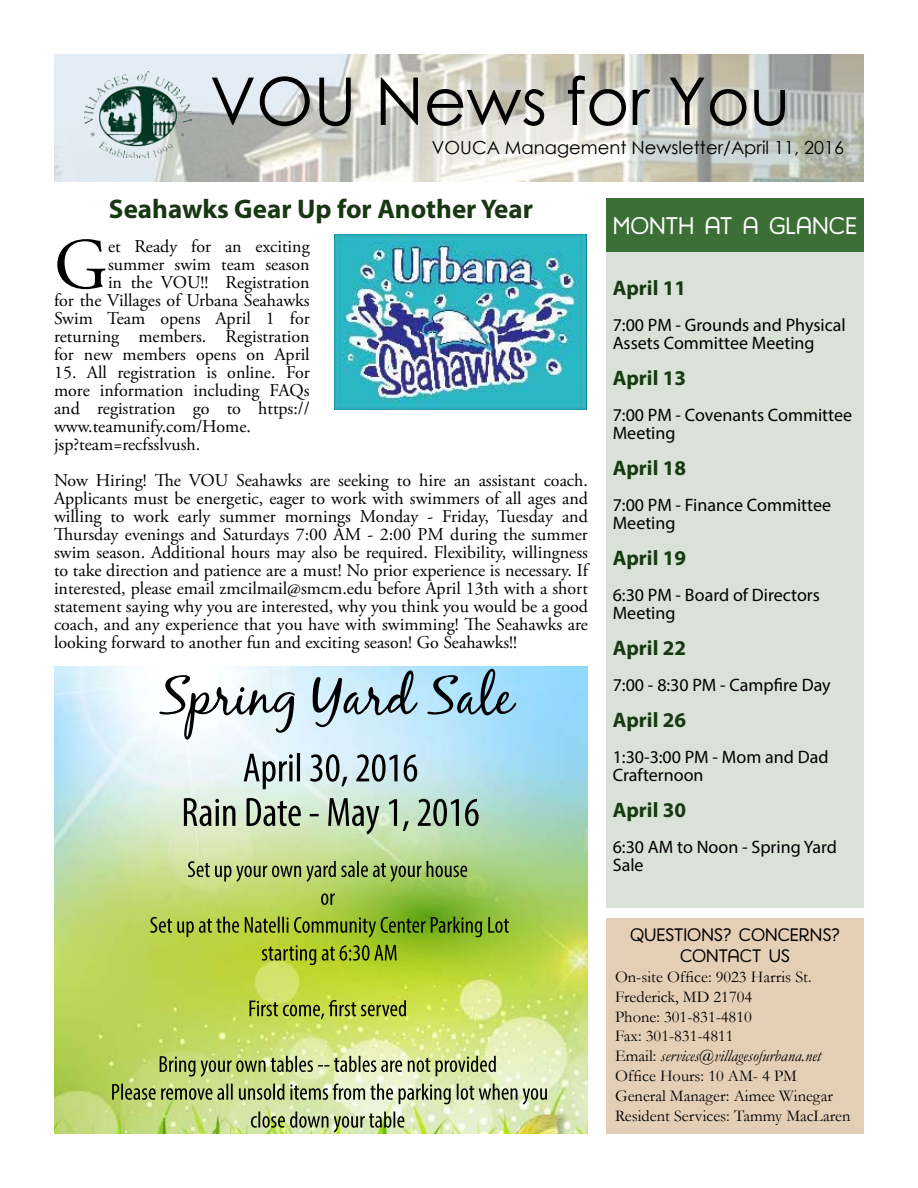
<style>
.page{position:relative;width:918px;height:1188px;background:#fff}
.page>*{position:absolute;margin:0;border:0;box-sizing:border-box;transform-origin:0 0}
.t1{font:72.3px "Adobe Garamond Pro";color:#000}
.t2{font:66px "Century Gothic";color:#000}
.t3{font:700 27px "Myriad Pro";color:#183813}
.t4{font:25.5px "Harman Retro";color:#fff}
.t5{font:24px "Harman Retro";color:#fff}
.t6{font:700 21px "Myriad Pro";color:#183813}
.t7{font:18px/18px "Adobe Garamond Pro";color:#000;text-align:right}
.t8{font:18px/18px "Myriad Pro";color:#000}
.t9{font:18px "Century Gothic";color:#000}
.t10{font:18px/21.6px "Harman Retro";color:#000;text-align:center}
.t11{font:16.5px/19.8px "Garamond";color:#000}
.s1{font-style:italic}
</style>
<div class="page">
<div style="left:606px;top:918px;width:258px;height:216px;background:#e4cfb6"></div>
<div style="left:606px;top:198px;width:258px;height:54px;background:#3c6f36"></div>
<img style="left:54px;top:54px;width:810px;height:127px">
<img style="left:84px;top:71px;width:107px;height:87px">
<img style="left:334px;top:234px;width:253px;height:175px">
<img style="left:54px;top:666px;width:534px;height:468px">
<div style="left:606px;top:252px;width:258px;height:655px;background:#d8e2d7"></div>
<h2 class="t2" style="left:210px;top:55px;width:582px">VOU News for You</h2>
<p class="t9" style="left:432px;top:134px;width:414px">VOUCA Management Newsletter/April 11, 2016</p>
<h3 class="t3" style="left:109px;top:192px;width:426px">Seahawks Gear Up for Another Year</h3>
<h1 class="t1" style="left:54px;top:222px;width:56px">G</h1>
<p class="t7" style="left:54px;top:238px;width:257px">et Ready for an exciting summer swim team season<br>in the VOU!! Registration<br>for the Villages of Urbana Seahawks<br>Swim Team opens April 1 for returning members. Registration for new members opens on April</p>
<p class="t7" style="left:54px;top:364px;width:257px;text-align:left">15. All registration is online. For more information including FAQs and registration go to https:// www.teamunify.com/Home. jsp?team=recfsslvush.</p>
<p class="t7" style="left:54px;top:472px;width:536px;text-align:justify">Now Hiring! The VOU Seahawks are seeking to hire an assistant coach.<br>Applicants must be energetic, eager to work with swimmers of all ages and willing to work early summer mornings Monday - Friday, Tuesday and Thursday evenings and Saturdays 7:00 AM - 2:00 PM during the summer swim season. Additional hours may also be required. Flexibility, willingness to take direction and patience are a must! No prior experience is necessary. If interested, please email zmcilmail@smcm.edu before April 13th with a short statement saying why you are interested, why you think you would be a good coach, and any experience that you have with swimming! The Seahawks are looking forward to another fun and exciting season! Go Seahawks!!</p>
<h3 class="t4" style="left:616px;top:211px;width:239px">WEEK AT A GLANCE</h3>
<h3 class="t5" style="left:613px;top:212px;width:246px">MONTH AT A GLANCE</h3>
<p class="t6" style="left:613px;top:274px;width:75px">April 11</p>
<p class="t8" style="left:613px;top:315px;width:235px">7:00 PM - Grounds and Physical<br>Assets Committee Meeting</p>
<p class="t6" style="left:613px;top:364px;width:75px">April 13</p>
<p class="t8" style="left:613px;top:405px;width:241px">7:00 PM - Covenants Committee<br>Meeting</p>
<p class="t6" style="left:613px;top:454px;width:75px">April 18</p>
<p class="t8" style="left:613px;top:495px;width:220px">7:00 PM - Finance Committee<br>Meeting</p>
<p class="t6" style="left:613px;top:544px;width:75px">April 19</p>
<p class="t8" style="left:613px;top:585px;width:209px">6:30 PM - Board of Directors<br>Meeting</p>
<p class="t6" style="left:613px;top:634px;width:75px">April 22</p>
<p class="t8" style="left:613px;top:675px;width:220px">7:00 - 8:30 PM - Campfire Day</p>
<p class="t6" style="left:613px;top:706px;width:75px">April 26</p>
<p class="t8" style="left:613px;top:747px;width:217px">1:30-3:00 PM - Mom and Dad<br>Crafternoon</p>
<p class="t6" style="left:613px;top:796px;width:75px">April 30</p>
<p class="t8" style="left:613px;top:837px;width:226px">6:30 AM to Noon - Spring Yard<br>Sale</p>
<p class="t10" style="left:630px;top:924px;width:211px">QUESTIONS? CONCERNS?<br>CONTACT US</p>
<p class="t11" style="left:615px;top:966px;width:237px">On-site Office: 9023 Harris St.<br>Frederick, MD 21704<br>Phone: 301-831-4810<br>Fax: 301-831-4811<br>Email: <span class="s1">services@villagesofurbana.net<br></span>Office Hours: 10 AM- 4 PM<br>General Manager: Aimee Winegar<br>Resident Services: Tammy MacLaren</p>
</div>
